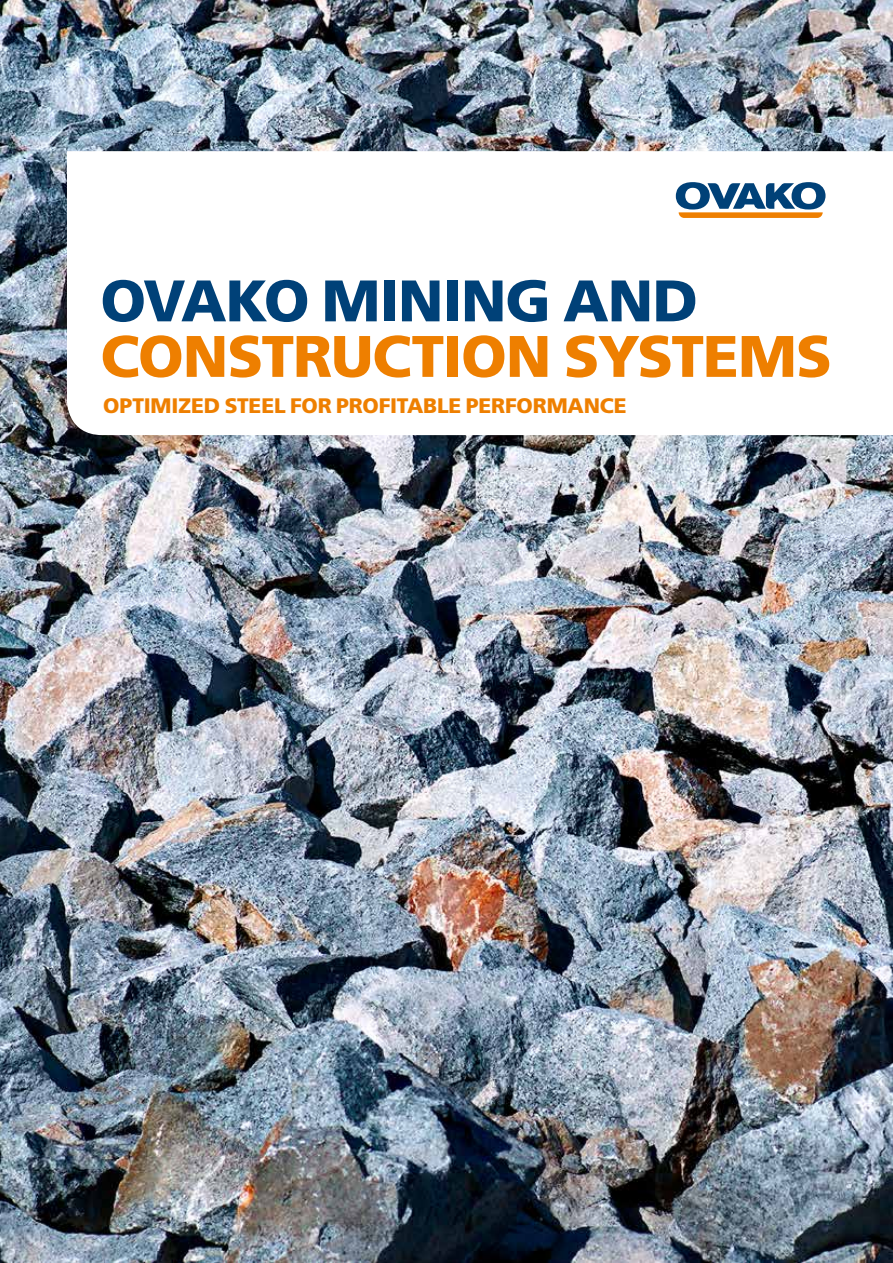
<style>
.page{position:relative;width:893px;height:1263px;background:#fff}
.page>*{position:absolute;margin:0;border:0;box-sizing:border-box;transform-origin:0 0}
.t1{font:900 58.5px "Frutiger LT Std";letter-spacing:-.015em;color:#ee7f00}
.t2{font:900 58.5px "Frutiger LT Std";letter-spacing:-.02em;color:#004178}
.t3{font:900 21px "Frutiger LT Std";letter-spacing:-.005em;color:#ee7f00}
</style>
<div class="page">
<img style="left:0;top:0;width:893px;height:1263px">
<svg style="left:67px;top:151px;width:826px;height:284px"></svg>
<svg style="left:676px;top:182px;width:149px;height:36px"></svg>
<h1 class="t2" style="left:100px;top:265px;width:599px">OVAKO MINING AND</h1>
<h1 class="t1" style="left:100px;top:321px;width:733px">CONSTRUCTION SYSTEMS</h1>
<p class="t3" style="left:103px;top:393px;width:525px">OPTIMIZED STEEL FOR PROFITABLE PERFORMANCE</p>
</div>
